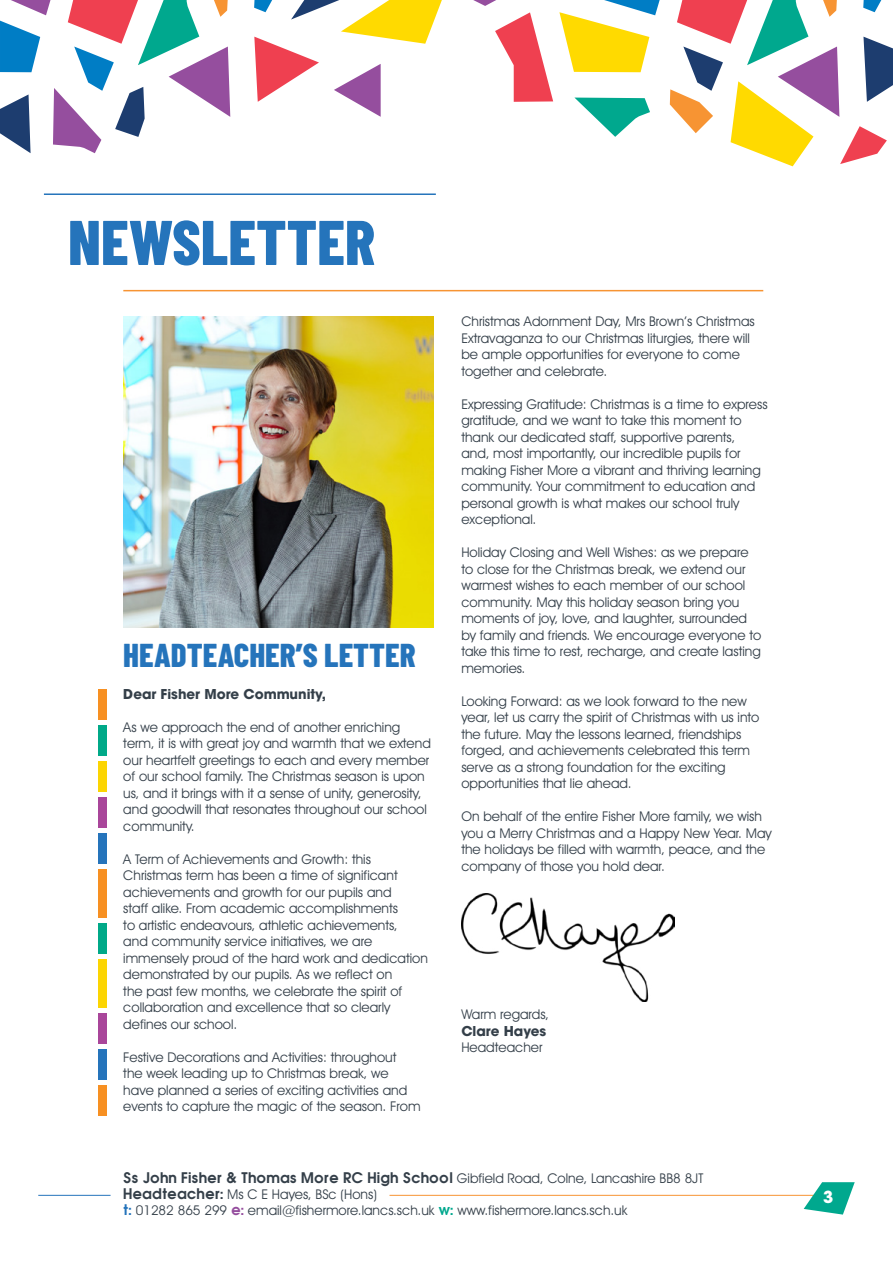
<style>
.page{position:relative;width:893px;height:1263px;background:#fff}
.page>*{position:absolute;margin:0;border:0;box-sizing:border-box;transform-origin:0 0}
.t1{font:800 63px "Barlow Condensed";color:#2574bb}
.t2{font:800 33px "Barlow Condensed";color:#2574bb}
.t3{font:700 16.5px "Avant Garde LT";color:#fff}
.t4{font:13.5px/16.5px "Avant Garde IT Cby BT";color:#343f49}
.t5{font:700 13.5px "Avant Garde";color:#343f49}
.t6{font:700 13.5px "Avant Garde LT";color:#343f49}
.s1{font-family:"Avant Garde IT Cby BT";font-weight:400}
.s2{font-family:"Avant Garde";font-weight:700}
.s3{font-family:"Avant Garde";font-weight:700;color:#2574bb}
.s4{font-family:"Avant Garde";font-weight:700;color:#954e9e}
.s5{font-family:"Avant Garde";font-weight:700;color:#00a88e}
</style>
<div class="page">
<svg style="left:473px;top:0;width:23px;height:6px"></svg>
<svg style="left:254px;top:0;width:188px;height:117px"></svg>
<svg style="left:575px;top:98px;width:75px;height:39px"></svg>
<svg style="left:670px;top:0;width:223px;height:166px"></svg>
<svg style="left:0;top:0;width:230px;height:153px"></svg>
<svg style="left:559px;top:0;width:101px;height:72px"></svg>
<svg style="left:495px;top:12px;width:58px;height:90px"></svg>
<hr style="left:44px;top:193px;width:392px;height:2px;background:#2574bb">
<hr style="left:123px;top:290px;width:640px;height:1px;background:#f79433">
<hr style="left:38px;top:1195px;width:73px;height:1px;background:#2574bb">
<hr style="left:389px;top:1195px;width:432px;height:1px;background:#f79433">
<svg style="left:804px;top:1182px;width:51px;height:32px"></svg>
<img style="left:123px;top:317px;width:311px;height:310px">
<div style="left:98px;top:689px;width:8px;height:31px;background:#f79022"></div>
<div style="left:98px;top:725px;width:8px;height:31px;background:#00a988"></div>
<div style="left:98px;top:761px;width:8px;height:31px;background:#fcd502"></div>
<div style="left:98px;top:797px;width:8px;height:31px;background:#a9469a"></div>
<div style="left:98px;top:833px;width:8px;height:31px;background:#2574bb"></div>
<div style="left:98px;top:869px;width:8px;height:49px;background:#f79022"></div>
<div style="left:98px;top:923px;width:8px;height:31px;background:#00a988"></div>
<div style="left:98px;top:959px;width:8px;height:49px;background:#fcd502"></div>
<div style="left:98px;top:1013px;width:8px;height:31px;background:#a9469a"></div>
<div style="left:98px;top:1049px;width:8px;height:31px;background:#2574bb"></div>
<div style="left:98px;top:1085px;width:8px;height:31px;background:#f79022"></div>
<img style="left:461px;top:893px;width:214px;height:108px">
<h1 class="t1" style="left:68px;top:198px;width:309px">NEWSLETTER</h1>
<h2 class="t2" style="left:123px;top:631px;width:294px">HEADTEACHER’S LETTER</h2>
<p class="t6" style="left:123px;top:685px;width:204px">Dear Fisher More Community,</p>
<p class="t4" style="left:123px;top:719px;width:309px">As we approach the end of another enriching term, it is with great joy and warmth that we extend our heartfelt greetings to each and every member of our school family. The Christmas season is upon us, and it brings with it a sense of unity, generosity, and goodwill that resonates throughout our school community.</p>
<p class="t4" style="left:123px;top:851px;width:306px">A Term of Achievements and Growth: this Christmas term has been a time of significant achievements and growth for our pupils and<br>staff alike. From academic accomplishments<br>to artistic endeavours, athletic achievements,<br>and community service initiatives, we are immensely proud of the hard work and dedication demonstrated by our pupils. As we reflect on<br>the past few months, we celebrate the spirit of collaboration and excellence that so clearly defines our school.</p>
<p class="t4" style="left:123px;top:1049px;width:299px">Festive Decorations and Activities: throughout<br>the week leading up to Christmas break, we have planned a series of exciting activities and events to capture the magic of the season. From</p>
<p class="t4" style="left:461px;top:313px;width:295px">Christmas Adornment Day, Mrs Brown’s Christmas Extravaganza to our Christmas liturgies, there will be ample opportunities for everyone to come together and celebrate.</p>
<p class="t4" style="left:461px;top:396px;width:308px">Expressing Gratitude: Christmas is a time to express gratitude, and we want to take this moment to thank our dedicated staff, supportive parents,<br>and, most importantly, our incredible pupils for making Fisher More a vibrant and thriving learning community. Your commitment to education and personal growth is what makes our school truly exceptional.</p>
<p class="t4" style="left:461px;top:544px;width:301px">Holiday Closing and Well Wishes: as we prepare to close for the Christmas break, we extend our warmest wishes to each member of our school community. May this holiday season bring you moments of joy, love, and laughter, surrounded by family and friends. We encourage everyone to take this time to rest, recharge, and create lasting memories.</p>
<p class="t4" style="left:461px;top:693px;width:300px">Looking Forward: as we look forward to the new year, let us carry the spirit of Christmas with us into the future. May the lessons learned, friendships forged, and achievements celebrated this term serve as a strong foundation for the exciting opportunities that lie ahead.</p>
<p class="t4" style="left:461px;top:808px;width:312px">On behalf of the entire Fisher More family, we wish you a Merry Christmas and a Happy New Year. May the holidays be filled with warmth, peace, and the company of those you hold dear.</p>
<p class="t4" style="left:461px;top:1006px;width:89px">Warm regards,</p>
<p class="t6" style="left:461px;top:1022px;width:86px">Clare Hayes</p>
<p class="t4" style="left:461px;top:1039px;width:83px">Headteacher</p>
<p class="t5" style="left:123px;top:1168px;width:581px">Ss John Fisher &amp; Thomas More RC High School <span class="s1">Gibfield Road, Colne, Lancashire BB8 8JT</span></p>
<p class="t4" style="left:123px;top:1186px;width:505px"><span class="s2">Headteacher:</span> Ms C E Hayes, BSc (Hons)<br><span class="s3">t:</span> 01282 865 299 <span class="s4">e:</span> email@fishermore.lancs.sch.uk <span class="s5">w:</span> www.fishermore.lancs.sch.uk</p>
<p class="t3" style="left:823px;top:1186px;width:12px">3</p>
</div>
